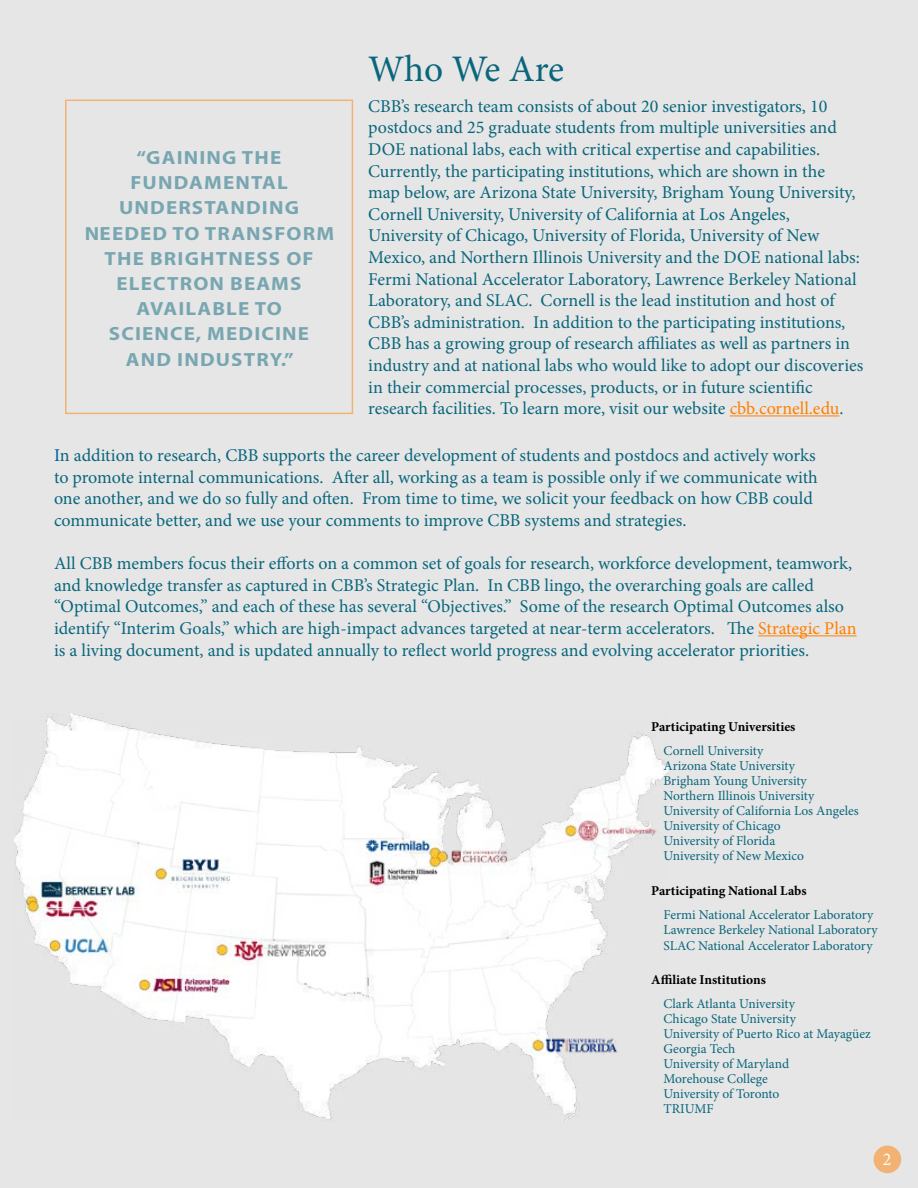
<style>
.page{position:relative;width:918px;height:1188px;background:#e6e6e6}
.page>*{position:absolute;margin:0;border:0;box-sizing:border-box;transform-origin:0 0}
.t1{font:37.5px "Minion Pro";letter-spacing:-.01em;color:#09667c}
.t2{font:700 19.05px/25.2px "Myriad Pro";letter-spacing:.055em;color:#09667c;text-align:center;scale:1.1 1}
.t3{font:18px/21.6px "Minion Pro";color:#09667c}
.t4{font:18px "Minion Pro";color:#fff}
.t5{font:13.5px/15px "Minion Pro";letter-spacing:-.005em;color:#09667c}
.t6{font:700 13.5px "Minion Pro";letter-spacing:-.005em;color:#000}
.s1{color:#ff7f00}
.s2{color:#005d9e}
</style>
<div class="page">
<img style="left:14px;top:713px;width:655px;height:407px">
<hr style="left:758px;top:635px;width:99px;height:1px;background:#ff7f00">
<hr style="left:730px;top:415px;width:109px;height:1px;background:#ff7f00">
<div style="left:874px;top:1146px;width:27px;height:27px;background:#f2b273;border-radius:50%"></div>
<p class="t2" style="left:84px;top:144px;width:229px">“GAINING THE<br>FUNDAMENTAL<br>UNDERSTANDING<br>NEEDED TO TRANSFORM<br>THE BRIGHTNESS OF<br>ELECTRON BEAMS<br>AVAILABLE TO<br>SCIENCE, MEDICINE<br>AND INDUSTRY.”</p>
<h1 class="t1" style="left:368px;top:44px;width:197px">Who We Are</h1>
<p class="t3" style="left:368px;top:95px;width:497px">CBB’s research team consists of about 20 senior investigators, 10 postdocs and 25 graduate students from multiple universities and DOE national labs, each with critical expertise and capabilities.<br>Currently, the participating institutions, which are shown in the<br>map below, are Arizona State University, Brigham Young University, Cornell University, University of California at Los Angeles, University of Chicago, University of Florida, University of New Mexico, and Northern Illinois University and the DOE national labs:<br>Fermi National Accelerator Laboratory, Lawrence Berkeley National Laboratory, and SLAC. Cornell is the lead institution and host of CBB’s administration. In addition to the participating institutions, CBB has a growing group of research affiliates as well as partners in industry and at national labs who would like to adopt our discoveries in their commercial processes, products, or in future scientific research facilities. To learn more, visit our website <span class="s1">cbb.cornell.edu</span>.</p>
<p class="t3" style="left:54px;top:445px;width:765px"><span class="s2">I</span>n addition to research, CBB supports the career development of students and postdocs and actively works to promote internal communications. After all, working as a team is possible only if we communicate with one another, and we do so fully and often. From time to time, we solicit your feedback on how CBB could communicate better, and we use your comments to improve CBB systems and strategies.</p>
<p class="t3" style="left:54px;top:553px;width:804px">All CBB members focus their efforts on a common set of goals for research, workforce development, teamwork, and knowledge transfer as captured in CBB’s Strategic Plan. In CBB lingo, the overarching goals are called “Optimal Outcomes,” and each of these has several “Objectives.” Some of the research Optimal Outcomes also identify “Interim Goals,” which are high-impact advances targeted at near-term accelerators. The <span class="s1">Strategic Plan </span>is a living document, and is updated annually to reflect world progress and evolving accelerator priorities.</p>
<p class="t6" style="left:651px;top:718px;width:146px">Participating Universities</p>
<p class="t5" style="left:663px;top:744px;width:197px">Cornell University<br>Arizona State University<br>Brigham Young University<br>Northern Illinois University<br>University of California Los Angeles<br>University of Chicago<br>University of Florida<br>University of New Mexico</p>
<p class="t6" style="left:651px;top:881px;width:157px">Participating National Labs</p>
<p class="t5" style="left:663px;top:907px;width:216px;line-height:15.6px">Fermi National Accelerator Laboratory<br>Lawrence Berkeley National Laboratory<br>SLAC National Accelerator Laboratory</p>
<p class="t6" style="left:651px;top:970px;width:116px">Affiliate Institutions</p>
<p class="t5" style="left:663px;top:996px;width:209px">Clark Atlanta University<br>Chicago State University<br>University of Puerto Rico at Mayagüez<br>Georgia Tech<br>University of Maryland<br>Morehouse College<br>University of Toronto<br>TRIUMF</p>
<p class="t4" style="left:883px;top:1147px;width:10px">2</p>
</div>
